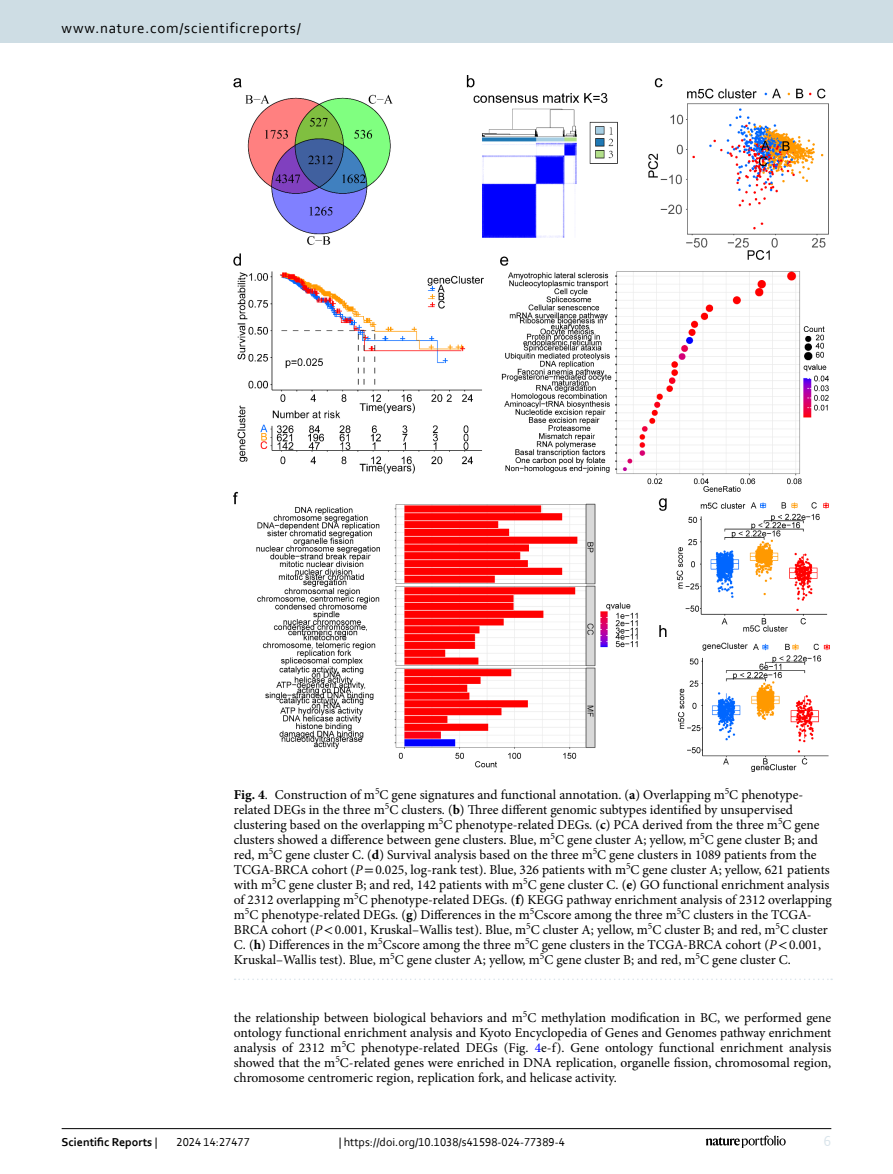
<style>
.page{position:relative;width:893px;height:1174px;background:#fff}
.page>*{position:absolute;margin:0;border:0;box-sizing:border-box;transform-origin:0 0}
.t1{font:15px "Corbel";letter-spacing:.05em;color:#000}
.t2{font:15px "Corbel";color:#d9e4eb}
.Figure_Caption{font:13.5px/15px "Minion Pro";letter-spacing:-.005em;color:#000}
.Body_Text{font:13.5px/15px "Minion Pro";color:#000;text-align:justify}
.t3{font:12px "Corbel";color:#000}
.t4{font:700 12px "Corbel";color:#000}
.s1{font-weight:700}
.s2{font-style:italic}
.s3{font-family:"STIX"}
.s4{color:#00f}
.s5{font-weight:400}
</style>
<div class="page">
<img style="left:234px;top:76px;width:595px;height:695px">
<svg style="left:235px;top:978px;width:597px;height:2px"></svg>
<hr style="left:62px;top:1128px;width:769px;height:1px;background:#000">
<svg style="left:706px;top:1135px;width:80px;height:12px"></svg>
<div style="left:0;top:0;width:893px;height:43px;background:#cedde4"></div>
<p class="t1" style="left:62px;top:18px;width:241px">www.nature.com/scientificreports/</p>
<p class="Figure_Caption" style="left:234px;top:787px;width:599px"><span class="s1">Fig. 4</span>. Construction of m<sup>5</sup>C gene signatures and functional annotation. (<span class="s1">a</span>) Overlapping m<sup>5</sup>C phenotype&shy;related DEGs in the three m<sup>5</sup>C clusters. (<span class="s1">b</span>) Three different genomic subtypes identified by unsupervised clustering based on the overlapping m<sup>5</sup>C phenotype-related DEGs. (<span class="s1">c</span>) PCA derived from the three m<sup>5</sup>C gene clusters showed a difference between gene clusters. Blue, m<sup>5</sup>C gene cluster A; yellow, m<sup>5</sup>C gene cluster B; and red, m<sup>5</sup>C gene cluster C. (<span class="s1">d</span>) Survival analysis based on the three m<sup>5</sup>C gene clusters in 1089 patients from the TCGA-BRCA cohort (<span class="s2">P</span><span class="s3">=</span>0.025, log-rank test). Blue, 326 patients with m<sup>5</sup>C gene cluster A; yellow, 621 patients with m<sup>5</sup>C gene cluster B; and red, 142 patients with m<sup>5</sup>C gene cluster C. (<span class="s1">e</span>) GO functional enrichment analysis of 2312 overlapping m<sup>5</sup>C phenotype-related DEGs. (<span class="s1">f</span>) KEGG pathway enrichment analysis of 2312 overlapping m<sup>5</sup>C phenotype-related DEGs. (<span class="s1">g</span>) Differences in the m<sup>5</sup>Cscore among the three m<sup>5</sup>C clusters in the TCGA-BRCA cohort (<span class="s2">P</span><span class="s3">&lt;</span>0.001, Kruskal–Wallis test). Blue, m<sup>5</sup>C cluster A; yellow, m<sup>5</sup>C cluster B; and red, m<sup>5</sup>C cluster C. (<span class="s1">h</span>) Differences in the m<sup>5</sup>Cscore among the three m<sup>5</sup>C gene clusters in the TCGA-BRCA cohort (<span class="s2">P</span><span class="s3">&lt;</span>0.001, Kruskal–Wallis test). Blue, m<sup>5</sup>C gene cluster A; yellow, m<sup>5</sup>C gene cluster B; and red, m<sup>5</sup>C gene cluster C.</p>
<p class="Body_Text" style="left:234px;top:1010px;width:599px">the relationship between biological behaviors and m<sup>5</sup>C methylation modification in BC, we performed gene ontology functional enrichment analysis and Kyoto Encyclopedia of Genes and Genomes pathway enrichment analysis of 2312 m<sup>5</sup>C phenotype-related DEGs (Fig. <span class="s4">4</span>e-f). Gene ontology functional enrichment analysis showed that the m<sup>5</sup>C-related genes were enriched in DNA replication, organelle fission, chromosomal region, chromosome centromeric region, replication fork, and helicase activity.</p>
<p class="t4" style="left:62px;top:1134px;width:97px">Scientific Reports <span class="s5">|</span></p>
<p class="t3" style="left:177px;top:1134px;width:75px">2024 14:27477</p>
<p class="t3" style="left:339px;top:1134px;width:228px">| https://doi.org/10.1038/s41598-024-77389-4</p>
<p class="t2" style="left:824px;top:1132px;width:9px">6</p>
</div>
